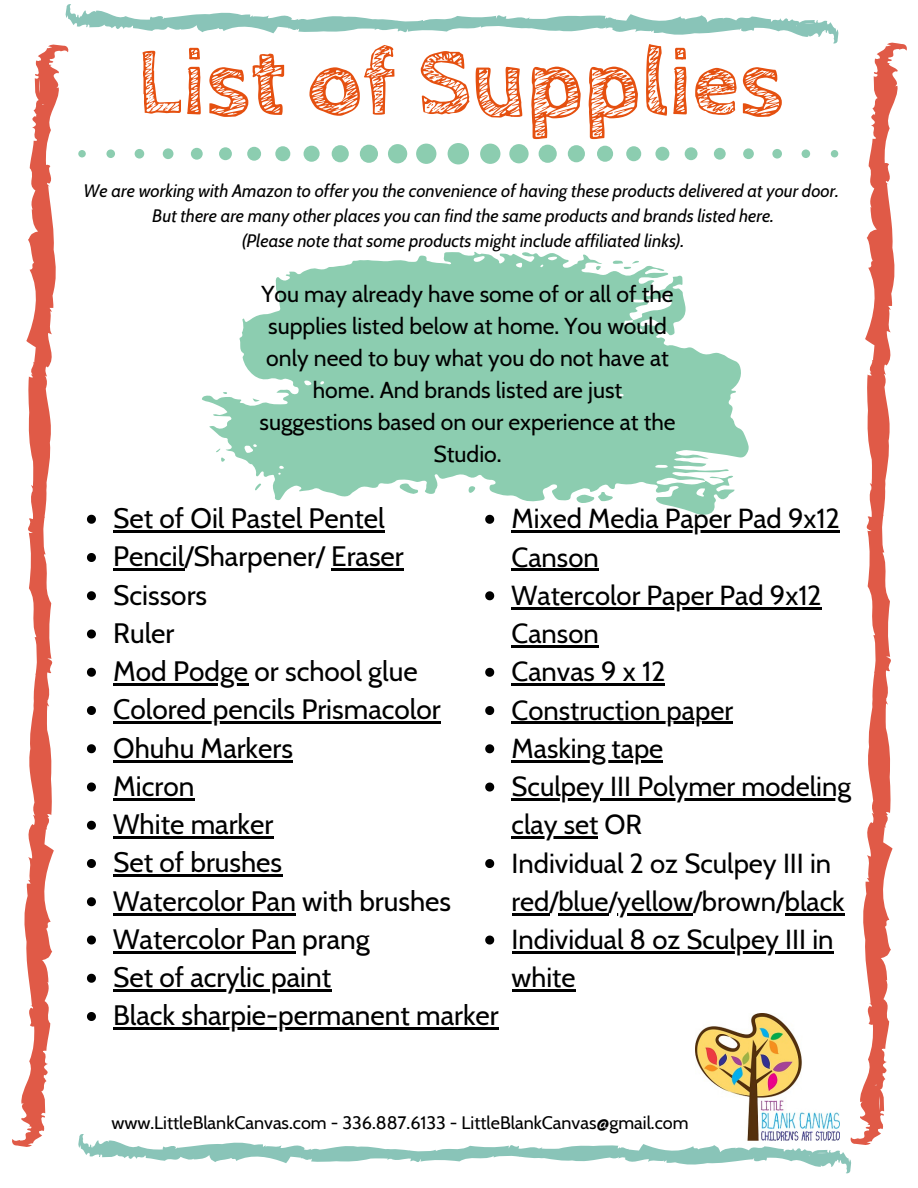
<style>
.page{position:relative;width:918px;height:1188px;background:#fff}
.page>*{position:absolute;margin:0;border:0;box-sizing:border-box;transform-origin:0 0}
.t1{font:700 96px "Cabin Sketch";color:#e55010}
.t2{font:28.05px "Cabin";color:#000}
.t3{font:27.45px/38.2px "Cabin";color:#000}
.t4{font:22.95px/32px "Cabin";color:#000;text-align:center}
.t5{font:italic 18px "Cabin";color:#000}
.t6{font:18px "Cabin";color:#000}
</style>
<div class="page">
<svg style="left:65px;top:4px;width:774px;height:40px"></svg>
<svg style="left:78px;top:1133px;width:773px;height:41px"></svg>
<svg style="left:12px;top:43px;width:57px;height:1104px"></svg>
<svg style="left:850px;top:42px;width:57px;height:1105px"></svg>
<img style="left:695px;top:1013px;width:144px;height:128px">
<svg style="left:78px;top:143px;width:760px;height:21px"></svg>
<svg style="left:202px;top:252px;width:547px;height:263px;fill:#8ccdb0"></svg>
<svg style="left:399px;top:483px;width:19px;height:11px"></svg>
<svg style="left:576px;top:492px;width:37px;height:11px"></svg>
<svg style="left:468px;top:486px;width:7px;height:7px"></svg>
<svg style="left:255px;top:484px;width:6px;height:6px"></svg>
<svg style="left:613px;top:260px;width:26px;height:10px"></svg>
<svg style="left:596px;top:266px;width:5px;height:4px"></svg>
<svg style="left:253px;top:398px;width:7px;height:4px"></svg>
<svg style="left:216px;top:449px;width:9px;height:13px"></svg>
<svg style="left:87px;top:515px;width:9px;height:9px"></svg>
<hr style="left:113px;top:530px;width:272px;height:3px;background:#000">
<svg style="left:87px;top:553px;width:9px;height:9px"></svg>
<hr style="left:113px;top:569px;width:71px;height:2px;background:#000">
<hr style="left:331px;top:569px;width:73px;height:2px;background:#000">
<svg style="left:87px;top:591px;width:9px;height:9px"></svg>
<svg style="left:87px;top:629px;width:9px;height:9px"></svg>
<svg style="left:87px;top:668px;width:9px;height:9px"></svg>
<hr style="left:113px;top:683px;width:135px;height:3px;background:#000">
<svg style="left:87px;top:706px;width:9px;height:9px"></svg>
<hr style="left:113px;top:722px;width:328px;height:2px;background:#000">
<svg style="left:87px;top:744px;width:9px;height:9px"></svg>
<hr style="left:113px;top:760px;width:180px;height:2px;background:#000">
<svg style="left:87px;top:782px;width:9px;height:9px"></svg>
<hr style="left:113px;top:798px;width:81px;height:2px;background:#000">
<svg style="left:87px;top:821px;width:9px;height:9px"></svg>
<hr style="left:113px;top:836px;width:160px;height:3px;background:#000">
<svg style="left:87px;top:859px;width:9px;height:9px"></svg>
<hr style="left:113px;top:875px;width:169px;height:2px;background:#000">
<svg style="left:87px;top:897px;width:9px;height:9px"></svg>
<hr style="left:113px;top:913px;width:183px;height:2px;background:#000">
<svg style="left:87px;top:935px;width:9px;height:9px"></svg>
<hr style="left:113px;top:951px;width:183px;height:2px;background:#000">
<svg style="left:87px;top:974px;width:9px;height:9px"></svg>
<hr style="left:113px;top:989px;width:218px;height:3px;background:#000">
<svg style="left:87px;top:1012px;width:9px;height:9px"></svg>
<hr style="left:113px;top:1028px;width:386px;height:2px;background:#000">
<svg style="left:485px;top:515px;width:9px;height:9px"></svg>
<hr style="left:512px;top:531px;width:328px;height:2px;background:#000">
<hr style="left:512px;top:569px;width:87px;height:2px;background:#000">
<svg style="left:485px;top:591px;width:9px;height:9px"></svg>
<hr style="left:512px;top:607px;width:310px;height:2px;background:#000">
<hr style="left:512px;top:645px;width:87px;height:3px;background:#000">
<svg style="left:485px;top:668px;width:9px;height:9px"></svg>
<hr style="left:512px;top:684px;width:153px;height:2px;background:#000">
<svg style="left:485px;top:706px;width:9px;height:9px"></svg>
<hr style="left:512px;top:722px;width:221px;height:2px;background:#000">
<svg style="left:485px;top:744px;width:9px;height:9px"></svg>
<hr style="left:512px;top:760px;width:151px;height:2px;background:#000">
<svg style="left:485px;top:783px;width:9px;height:9px"></svg>
<hr style="left:512px;top:798px;width:339px;height:3px;background:#000">
<hr style="left:512px;top:837px;width:86px;height:2px;background:#000">
<svg style="left:485px;top:859px;width:9px;height:9px"></svg>
<hr style="left:512px;top:913px;width:38px;height:2px;background:#000">
<hr style="left:558px;top:913px;width:50px;height:2px;background:#000">
<hr style="left:617px;top:913px;width:76px;height:2px;background:#000">
<hr style="left:785px;top:913px;width:60px;height:2px;background:#000">
<svg style="left:485px;top:936px;width:9px;height:9px"></svg>
<hr style="left:512px;top:951px;width:322px;height:3px;background:#000">
<hr style="left:512px;top:990px;width:63px;height:2px;background:#000">
<p class="t1" style="left:137px;top:29px;width:648px">List of Supplies</p>
<p class="t5" style="left:84px;top:180px;width:757px">We are working with Amazon to offer you the convenience of having these products delivered at your door.</p>
<p class="t5" style="left:152px;top:205px;width:623px">But there are many other places you can find the same products and brands listed here.</p>
<p class="t5" style="left:242px;top:230px;width:444px">(Please note that some products might include affiliated links).</p>
<p class="t4" style="left:260px;top:278px;width:418px">You may already have some of or all of the supplies listed below at home. You would only need to buy what you do not have at home. And brands listed are just suggestions based on our experience at the Studio.</p>
<p class="t2" style="left:113px;top:501px;width:273px">Set of Oil Pastel Pentel</p>
<p class="t2" style="left:113px;top:539px;width:292px">Pencil/Sharpener/ Eraser</p>
<p class="t2" style="left:113px;top:578px;width:95px">Scissors</p>
<p class="t2" style="left:113px;top:616px;width:63px">Ruler</p>
<p class="t2" style="left:113px;top:654px;width:306px">Mod Podge or school glue</p>
<p class="t2" style="left:113px;top:692px;width:329px">Colored pencils Prismacolor</p>
<p class="t2" style="left:113px;top:731px;width:181px">Ohuhu Markers</p>
<p class="t2" style="left:113px;top:769px;width:83px">Micron</p>
<p class="t2" style="left:113px;top:807px;width:162px">White marker</p>
<p class="t2" style="left:113px;top:845px;width:171px">Set of brushes</p>
<p class="t2" style="left:113px;top:884px;width:339px">Watercolor Pan with brushes</p>
<p class="t2" style="left:113px;top:922px;width:258px">Watercolor Pan prang</p>
<p class="t2" style="left:113px;top:960px;width:220px">Set of acrylic paint</p>
<p class="t2" style="left:113px;top:998px;width:387px">Black sharpie-permanent marker</p>
<p class="t3" style="left:512px;top:499px;width:330px">Mixed Media Paper Pad 9x12<br>Canson</p>
<p class="t3" style="left:512px;top:576px;width:312px">Watercolor Paper Pad 9x12<br>Canson</p>
<p class="t3" style="left:512px;top:652px;width:155px">Canvas 9 x 12</p>
<p class="t3" style="left:512px;top:691px;width:223px">Construction paper</p>
<p class="t3" style="left:512px;top:729px;width:153px">Masking tape</p>
<p class="t3" style="left:512px;top:767px;width:341px">Sculpey III Polymer modeling clay set OR</p>
<p class="t3" style="left:512px;top:844px;width:334px">Individual 2 oz Sculpey III in red/blue/yellow/brown/black</p>
<p class="t3" style="left:512px;top:920px;width:323px">Individual 8 oz Sculpey III in white</p>
<p class="t6" style="left:111px;top:1112px;width:579px">www.LittleBlankCanvas.com - 336.887.6133 - LittleBlankCanvas@gmail.com</p>
</div>
